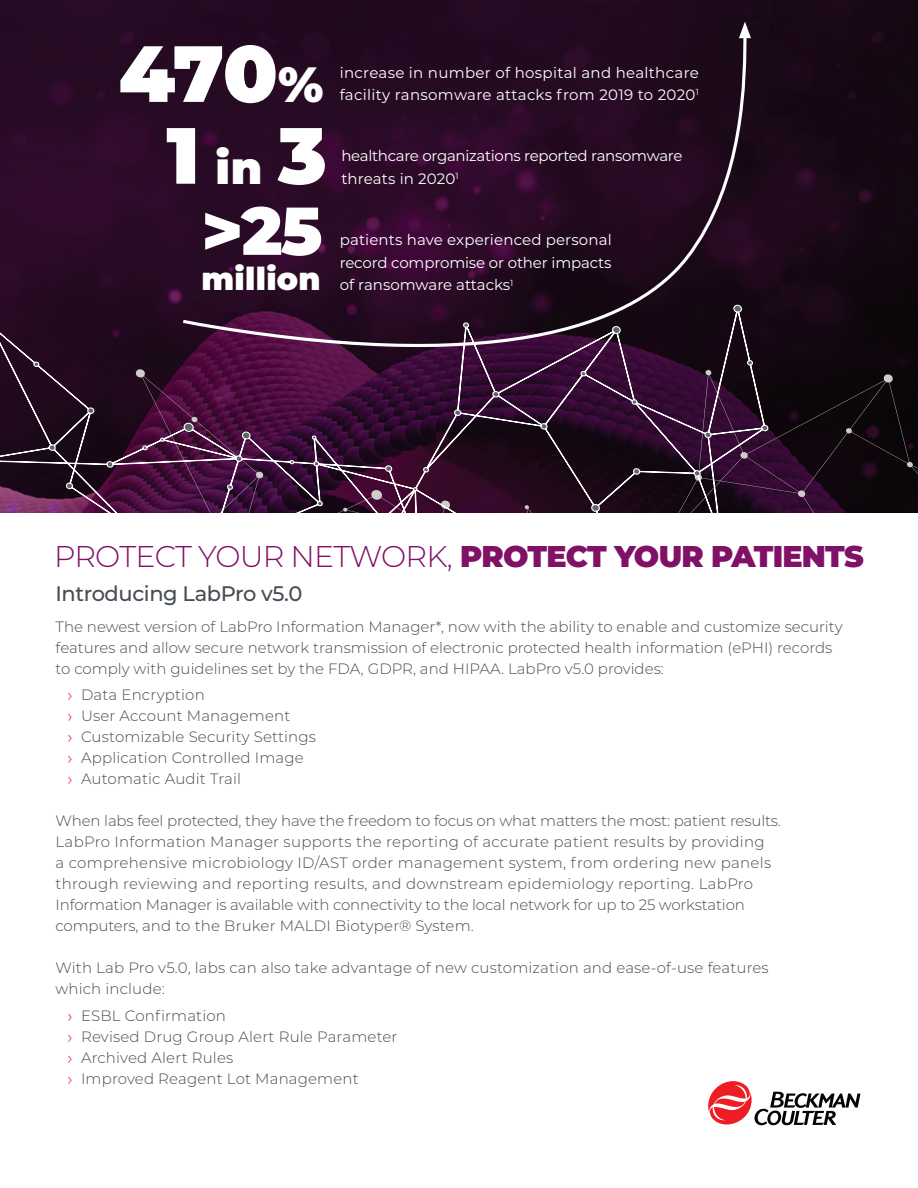
<style>
.page{position:relative;width:918px;height:1188px;background:#fff}
.page>*{position:absolute;margin:0;border:0;box-sizing:border-box;transform-origin:0 0}
.Headline-IB{font:900 79.5px "Montserrat";color:#fff}
.Headline-IB-2{font:900 67.5px "Montserrat";color:#fff}
.Headline-IB-3{font:900 31.5px "Montserrat";letter-spacing:.01em;color:#fff}
.Headline-IB-4{font:300 30px "Montserrat";letter-spacing:-.025em;color:#811067}
.Subhead-IB{font:500 21px "Montserrat";letter-spacing:-.02em;color:#464b54}
.Beckman_Bullets{font:300 15px/21px "Montserrat";letter-spacing:.01em;color:#464b54}
.Body_Copy-IB{font:300 15px/21px "Montserrat";color:#464b54}
.Headline-IB-5{font:15px/22.5px "Montserrat";color:#fff;text-align:justify}
.Headline-IB-6{font:15px/22.5px "Montserrat";letter-spacing:.02em;color:#fff}
.Headline-IB-7{font:15px/22.5px "Montserrat";letter-spacing:-.02em;color:#fff}
.s1{font-size:49.5px}
.s2{font-size:45px}
.s3{font-weight:900}
.s4{font-size:18px;color:#ee1d23}
</style>
<div class="page">
<img style="left:0;top:0;width:918px;height:270px">
<svg style="left:0;top:270px;width:918px;height:243px"></svg>
<svg style="left:180px;top:29px;width:569px;height:351px"></svg>
<svg style="left:739px;top:22px;width:12px;height:16px"></svg>
<svg style="left:708px;top:1081px;width:152px;height:44px"></svg>
<p class="Headline-IB" style="left:119px;top:14px;width:207px">470<span class="s1">%</span></p>
<p class="Headline-IB" style="left:166px;top:96px;width:162px">1<span class="s2">in</span>3</p>
<p class="Headline-IB-2" style="left:202px;top:180px;width:122px">&gt;25</p>
<p class="Headline-IB-3" style="left:202px;top:255px;width:121px">million</p>
<p class="Headline-IB-6" style="left:340px;top:61px;width:361px">increase in number of hospital and healthcare facility ransomware attacks from 2019 to 2020<sup>1</sup></p>
<p class="Headline-IB-7" style="left:341px;top:144px;width:343px">healthcare organizations reported ransomware threats in 2020<sup>1</sup></p>
<p class="Headline-IB-5" style="left:340px;top:228px;width:274px">patients have experienced personal record compromise or other impacts of ransomware attacks<sup>1</sup></p>
<p class="Headline-IB-4" style="left:54px;top:536px;width:811px">PROTECT YOUR NETWORK, <span class="s3">PROTECT YOUR PATIENTS</span></p>
<p class="Subhead-IB" style="left:56px;top:579px;width:248px">Introducing LabPro v5.0</p>
<p class="Body_Copy-IB" style="left:56px;top:616px;width:789px">The newest version of LabPro Information Manager*, now with the ability to enable and customize security features and allow secure network transmission of electronic protected health information (ePHI) records to comply with guidelines set by the FDA, GDPR, and HIPAA. LabPro v5.0 provides:</p>
<p class="Beckman_Bullets" style="left:68px;top:684px;width:139px"><span class="s4">›</span> Data Encryption</p>
<p class="Beckman_Bullets" style="left:68px;top:705px;width:224px"><span class="s4">›</span> User Account Management</p>
<p class="Beckman_Bullets" style="left:68px;top:726px;width:250px"><span class="s4">›</span> Customizable Security Settings</p>
<p class="Beckman_Bullets" style="left:68px;top:747px;width:238px"><span class="s4">›</span> Application Controlled Image</p>
<p class="Beckman_Bullets" style="left:68px;top:768px;width:175px"><span class="s4">›</span> Automatic Audit Trail</p>
<p class="Beckman_Bullets" style="left:56px;top:810px;width:727px">When labs feel protected, they have the freedom to focus on what matters the most: patient results.<br>LabPro Information Manager supports the reporting of accurate patient results by providing<br>a comprehensive microbiology ID/AST order management system, from ordering new panels through reviewing and reporting results, and downstream epidemiology reporting. LabPro Information Manager is available with connectivity to the local network for up to 25 workstation computers, and to the Bruker MALDI Biotyper® System.</p>
<p class="Beckman_Bullets" style="left:56px;top:957px;width:715px">With Lab Pro v5.0, labs can also take advantage of new customization and ease-of-use features which include:</p>
<p class="Beckman_Bullets" style="left:68px;top:1005px;width:160px"><span class="s4">›</span> ESBL Confirmation</p>
<p class="Beckman_Bullets" style="left:68px;top:1026px;width:331px"><span class="s4">›</span> Revised Drug Group Alert Rule Parameter</p>
<p class="Beckman_Bullets" style="left:68px;top:1047px;width:167px"><span class="s4">›</span> Archived Alert Rules</p>
<p class="Beckman_Bullets" style="left:68px;top:1068px;width:293px"><span class="s4">›</span> Improved Reagent Lot Management</p>
</div>
